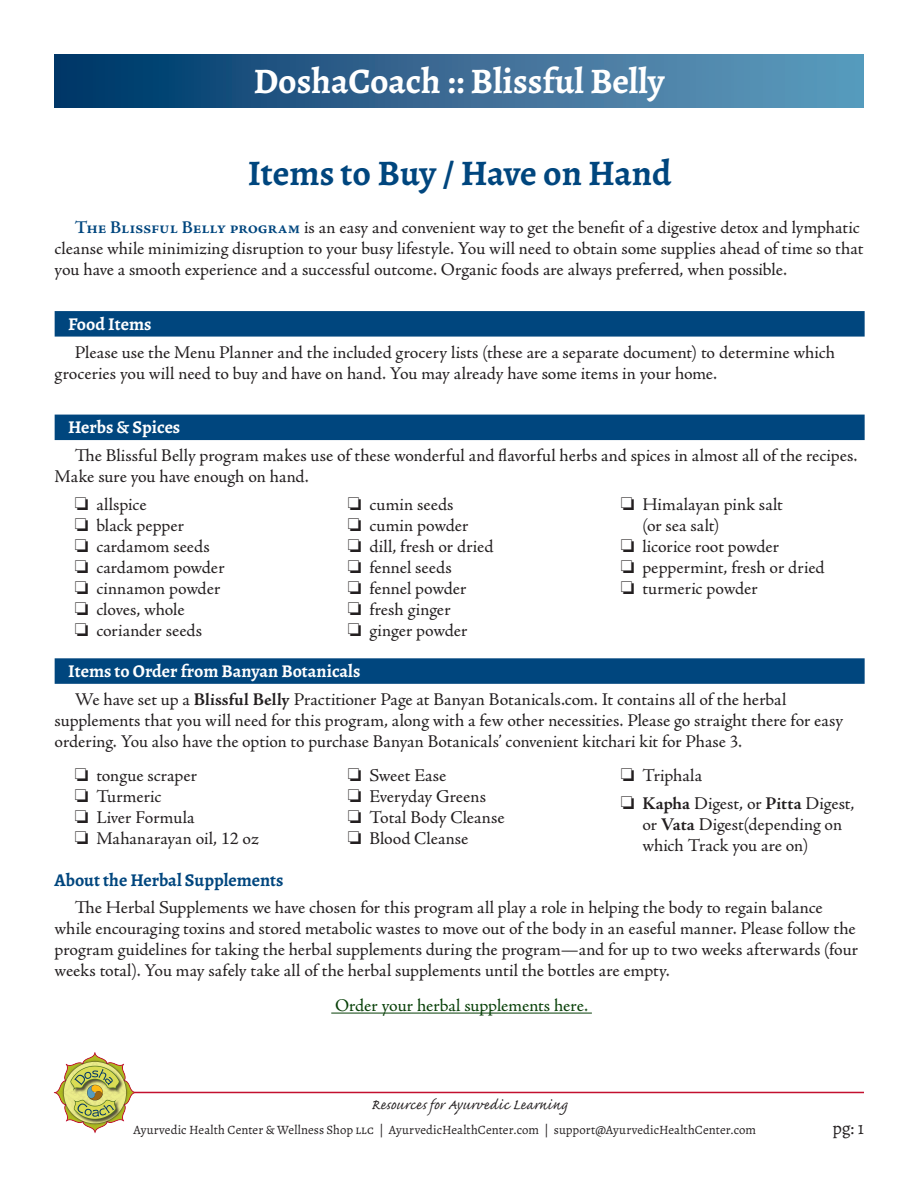
<style>
.page{position:relative;width:918px;height:1188px;background:#fff}
.page>*{position:absolute;margin:0;border:0;box-sizing:border-box;transform-origin:0 0}
.t1{font:700 36px "Alegreya";color:#fff}
.t2{font:700 36px "Alegreya";color:#00467e}
.t3{font:18px/21px "Adobe Jenson Pro";color:#231f20}
.t4{font:700 18px "Alegreya";color:#fff}
.t5{font:18px "Adobe Jenson Pro";letter-spacing:-.005em;color:#084008}
.t6{font:18px "Caflisch Script Web Pro";letter-spacing:.025em;color:#231f20}
.t7{font:700 18px "Alegreya";color:#00467e}
.t8{font:18px "Alegreya";color:#231f20}
.t9{font:12.75px "Alegreya";letter-spacing:.005em;color:#231f20}
.s1{font-weight:600;color:#00467e}
.s2{font-weight:700}
</style>
<div class="page">
<svg style="left:54px;top:54px;width:810px;height:54px;background:#336993"></svg>
<hr style="left:130px;top:1092px;width:734px;height:1px;background:#c3102f">
<img style="left:54px;top:1052px;width:81px;height:81px">
<div style="left:55px;top:311px;width:810px;height:26px;background:#00467e"></div>
<div style="left:55px;top:415px;width:810px;height:25px;background:#00467e"></div>
<div style="left:55px;top:658px;width:810px;height:26px;background:#00467e"></div>
<hr style="left:331px;top:1013px;width:261px;height:1px;background:#084008">
<h1 class="t1" style="left:253px;top:56px;width:413px">DoshaCoach :: Blissful Belly</h1>
<h1 class="t2" style="left:248px;top:148px;width:425px">Items to Buy / Have on Hand</h1>
<p class="t3" style="left:55px;top:217px;width:810px;text-indent:20px"><span class="s1">The Blissful Belly program</span> is an easy and convenient way to get the benefit of a digestive detox and lymphatic cleanse while minimizing disruption to your busy lifestyle. You will need to obtain some supplies ahead of time so that you have a smooth experience and a successful outcome. Organic foods are always preferred, when possible.</p>
<p class="t4" style="left:68px;top:311px;width:85px">Food Items</p>
<p class="t3" style="left:55px;top:342px;width:782px;text-indent:20px">Please use the Menu Planner and the included grocery lists (these are a separate document) to determine which groceries you will need to buy and have on hand. You may already have some items in your home.</p>
<p class="t4" style="left:68px;top:415px;width:114px">Herbs &amp; Spices</p>
<p class="t3" style="left:55px;top:445px;width:804px;text-indent:20px">The Blissful Belly program makes use of these wonderful and flavorful herbs and spices in almost all of the recipes.<br>Make sure you have enough on hand.</p>
<p class="t3" style="left:75px;top:494px;width:151px">❏ allspice<br>❏ black pepper<br>❏ cardamom seeds ❏ cardamom powder ❏ cinnamon powder ❏ cloves, whole<br>❏ coriander seeds</p>
<p class="t3" style="left:348px;top:494px;width:147px">❏ cumin seeds<br>❏ cumin powder<br>❏ dill, fresh or dried ❏ fennel seeds<br>❏ fennel powder<br>❏ fresh ginger<br>❏ ginger powder</p>
<p class="t3" style="left:621px;top:494px;width:164px">❏ Himalayan pink salt</p>
<p class="t3" style="left:642px;top:515px;width:79px">(or sea salt)</p>
<p class="t3" style="left:621px;top:536px;width:160px">❏ licorice root powder</p>
<p class="t3" style="left:621px;top:557px;width:205px">❏ peppermint, fresh or dried</p>
<p class="t3" style="left:621px;top:578px;width:138px">❏ turmeric powder</p>
<p class="t4" style="left:68px;top:659px;width:294px">Items to Order from Banyan Botanicals</p>
<p class="t3" style="left:55px;top:689px;width:790px;text-indent:20px">We have set up a <span class="s2">Blissful Belly</span> Practitioner Page at Banyan Botanicals.com. It contains all of the herbal supplements that you will need for this program, along with a few other necessities. Please go straight there for easy ordering. You also have the option to purchase Banyan Botanicals’ convenient kitchari kit for Phase 3.</p>
<p class="t3" style="left:75px;top:766px;width:185px">❏ tongue scraper<br>❏ Turmeric<br>❏ Liver Formula<br>❏ Mahanarayan oil, 12 oz</p>
<p class="t3" style="left:348px;top:766px;width:158px">❏ Sweet Ease<br>❏ Everyday Greens<br>❏ Total Body Cleanse ❏ Blood Cleanse</p>
<p class="t3" style="left:621px;top:762px;width:235px;line-height:27.8px">❏ Triphala<br>❏ <span class="s2">Kapha</span> Digest, or <span class="s2">Pitta</span> Digest,</p>
<p class="t3" style="left:642px;top:814px;width:201px">or <span class="s2">Vata</span> Digest(depending on which Track you are on)</p>
<p class="t7" style="left:55px;top:867px;width:230px">About the Herbal Supplements</p>
<p class="t3" style="left:55px;top:898px;width:805px;text-indent:20px">The Herbal Supplements we have chosen for this program all play a role in helping the body to regain balance while encouraging toxins and stored metabolic wastes to move out of the body in an easeful manner. Please follow the program guidelines for taking the herbal supplements during the program—and for up to two weeks afterwards (four weeks total). You may safely take all of the herbal supplements until the bottles are empty.</p>
<p class="t5" style="left:335px;top:995px;width:254px">Order your herbal supplements here.</p>
<p class="t6" style="left:371px;top:1095px;width:198px">Resources for Ayurvedic Learning</p>
<p class="t9" style="left:133px;top:1122px;width:624px">Ayurvedic Health Center &amp; Wellness Shop llc | AyurvedicHealthCenter.com | support@AyurvedicHealthCenter.com</p>
<p class="t8" style="left:832px;top:1117px;width:33px">pg: 1</p>
</div>
